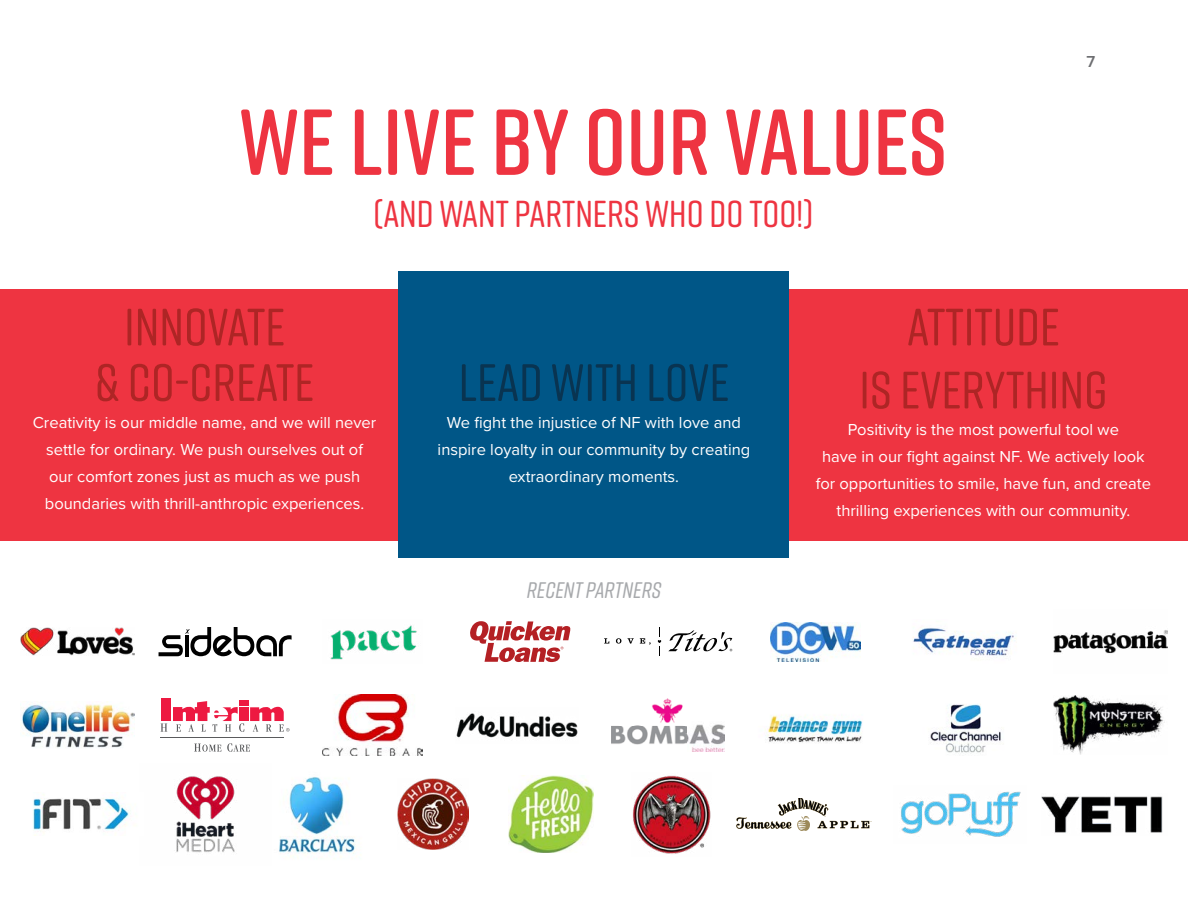
<style>
.page{position:relative;width:1188px;height:918px;background:#fff}
.page>*{position:absolute;margin:0;border:0;box-sizing:border-box;transform-origin:0 0}
.t1{font:600 93.3px "Rift Soft";color:#ee3441}
.t2{font:500 52.5px/55.5px "Rift Soft";color:#ae2525;text-align:center}
.t3{font:500 52.5px "Rift Soft";color:#093451}
.t4{font:500 37.5px "Rift Soft";color:#ee3441}
.t5{font:italic 500 22.5px "Rift Soft";color:#a7a9ac}
.t6{font:16.5px/27px "Proxima Nova";color:#fff;text-align:center}
.t7{font:600 16.5px "Proxima Nova";color:#6d6e71}
</style>
<div class="page">
<div style="left:0;top:289px;width:1188px;height:251px;background:#ee3441"></div>
<div style="left:399px;top:272px;width:390px;height:286px;background:#005687"></div>
<img style="left:611px;top:698px;width:113px;height:54px">
<svg style="left:604px;top:638px;width:5px;height:6px"></svg>
<svg style="left:616px;top:638px;width:5px;height:6px"></svg>
<svg style="left:628px;top:638px;width:6px;height:6px"></svg>
<svg style="left:640px;top:638px;width:11px;height:7px"></svg>
<svg style="left:657px;top:627px;width:4px;height:29px"></svg>
<svg style="left:668px;top:630px;width:64px;height:22px"></svg>
<img style="left:633px;top:775px;width:78px;height:79px">
<img style="left:323px;top:695px;width:99px;height:61px">
<img style="left:330px;top:625px;width:87px;height:35px">
<img style="left:279px;top:777px;width:76px;height:81px">
<svg style="left:470px;top:621px;width:101px;height:41px"></svg>
<img style="left:398px;top:779px;width:70px;height:70px">
<img style="left:508px;top:776px;width:85px;height:76px">
<img style="left:767px;top:715px;width:96px;height:28px">
<img style="left:770px;top:622px;width:91px;height:39px">
<svg style="left:736px;top:798px;width:136px;height:32px"></svg>
<img style="left:1053px;top:696px;width:112px;height:59px">
<img style="left:913px;top:627px;width:103px;height:29px">
<img style="left:930px;top:704px;width:71px;height:49px">
<img style="left:901px;top:791px;width:120px;height:46px">
<svg style="left:159px;top:627px;width:133px;height:29px"></svg>
<svg style="left:194px;top:743px;width:27px;height:9px"></svg>
<svg style="left:227px;top:743px;width:23px;height:9px"></svg>
<div style="left:161px;top:699px;width:10px;height:22px;background:#ed1941"></div>
<div style="left:239px;top:707px;width:10px;height:14px;background:#ed1941"></div>
<div style="left:239px;top:701px;width:10px;height:5px;background:#ed1941"></div>
<svg style="left:161px;top:723px;width:6px;height:9px"></svg>
<svg style="left:173px;top:701px;width:71px;height:31px"></svg>
<svg style="left:250px;top:707px;width:40px;height:25px"></svg>
<hr style="left:161px;top:737px;width:123px;height:1px;background:#5a5b5d">
<img style="left:176px;top:776px;width:59px;height:77px">
<img style="left:20px;top:704px;width:115px;height:44px">
<img style="left:20px;top:628px;width:115px;height:27px">
<img style="left:1053px;top:630px;width:115px;height:24px">
<img style="left:33px;top:792px;width:97px;height:44px">
<img style="left:456px;top:713px;width:122px;height:25px">
<img style="left:1042px;top:796px;width:121px;height:37px">
<h1 class="t1" style="left:239px;top:76px;width:710px">WE LIVE BY OUR VALUES</h1>
<h3 class="t4" style="left:373px;top:188px;width:442px">(AND WANT PARTNERS WHO DO TOO!)</h3>
<p class="t7" style="left:1086px;top:49px;width:10px">7</p>
<h2 class="t2" style="left:95px;top:297px;width:221px">INNOVATE<br>&amp; CO-CREATE</h2>
<p class="t6" style="left:33px;top:408px;width:345px">Creativity is our middle name, and we will never settle for ordinary. We push ourselves out of our comfort zones just as much as we push boundaries with thrill-anthropic experiences.</p>
<h2 class="t3" style="left:459px;top:346px;width:272px">LEAD WITH LOVE</h2>
<p class="t6" style="left:438px;top:408px;width:314px">We fight the injustice of NF with love and inspire loyalty in our community by creating extraordinary moments.</p>
<h3 class="t5" style="left:527px;top:575px;width:136px">RECENT PARTNERS</h3>
<h2 class="t2" style="left:859px;top:294px;width:250px;line-height:63px">ATTITUDE<br>IS EVERYTHING</h2>
<p class="t6" style="left:816px;top:416px;width:337px">Positivity is the most powerful tool we<br>have in our fight against NF. We actively look for opportunities to smile, have fun, and create thrilling experiences with our community.</p>
</div>
